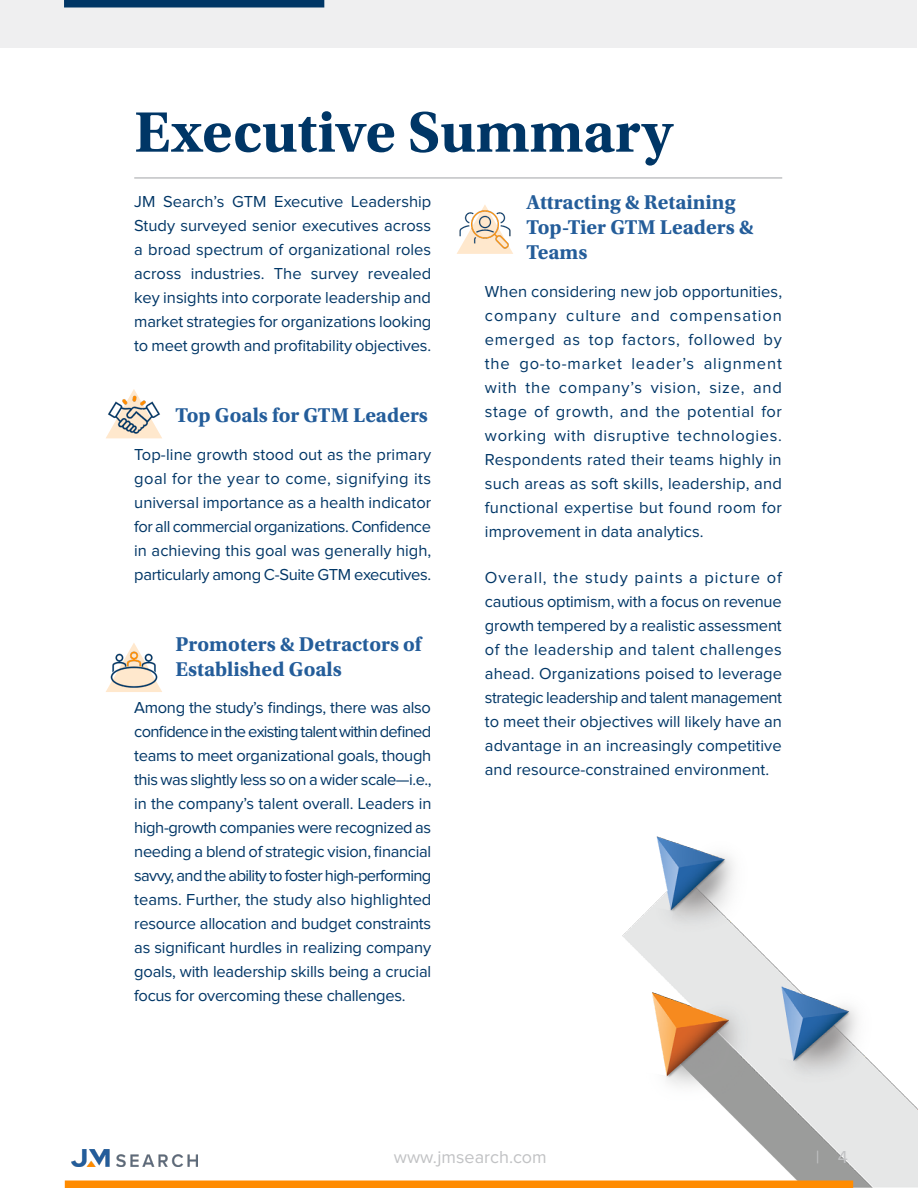
<style>
.page{position:relative;width:918px;height:1188px;background:#fff}
.page>*{position:absolute;margin:0;border:0;box-sizing:border-box;transform-origin:0 0}
.t1{font:700 60px "Utopia Std";color:#003666}
.t2{font:700 21px/25.2px "Utopia Std";color:#245d9a}
.t3{font:18px "Proxima Nova";color:#c1c2c4}
.t4{font:16.5px/24px "Proxima Nova";letter-spacing:-.01em;color:#003666;text-align:justify}
</style>
<div class="page">
<img style="left:622px;top:836px;width:296px;height:351px">
<img style="left:72px;top:1149px;width:126px;height:17px">
<div style="left:65px;top:1180px;width:788px;height:8px;background:#ff8b00"></div>
<div style="left:0;top:0;width:916px;height:48px;background:#efeff0"></div>
<div style="left:64px;top:0;width:260px;height:8px;background:#003666"></div>
<svg style="left:106px;top:389px;width:56px;height:49px"></svg>
<hr style="left:134px;top:177px;width:648px;height:2px;background:#c1c2c4">
<img style="left:107px;top:394px;width:54px;height:40px">
<svg style="left:106px;top:643px;width:56px;height:49px"></svg>
<img style="left:106px;top:647px;width:56px;height:41px">
<svg style="left:457px;top:205px;width:56px;height:49px"></svg>
<img style="left:457px;top:209px;width:56px;height:41px">
<h1 class="t1" style="left:134px;top:97px;width:540px">Executive Summary</h1>
<p class="t4" style="left:134px;top:191px;width:299px">JM Search’s GTM Executive Leadership Study surveyed senior executives across a broad spectrum of organizational roles across industries. The survey revealed key insights into corporate leadership and market strategies for organizations looking to meet growth and profitability objectives.</p>
<p class="t2" style="left:527px;top:190px;width:229px">Attracting &amp; Retaining<br>Top-Tier GTM Leaders &amp;<br>Teams</p>
<p class="t4" style="left:485px;top:280px;width:299px">When considering new job opportunities, company culture and compensation emerged as top factors, followed by the go-to-market leader’s alignment with the company’s vision, size, and stage of growth, and the potential for working with disruptive technologies.<br>Respondents rated their teams highly in such areas as soft skills, leadership, and functional expertise but found room for improvement in data analytics.</p>
<p class="t4" style="left:485px;top:566px;width:299px">Overall, the study paints a picture of cautious optimism, with a focus on revenue growth tempered by a realistic assessment of the leadership and talent challenges ahead. Organizations poised to leverage strategic leadership and talent management to meet their objectives will likely have an advantage in an increasingly competitive and resource-constrained environment.</p>
<p class="t2" style="left:176px;top:403px;width:254px">Top Goals for GTM Leaders</p>
<p class="t4" style="left:134px;top:443px;width:299px">Top-line growth stood out as the primary goal for the year to come, signifying its universal importance as a health indicator for all commercial organizations. Confidence in achieving this goal was generally high, particularly among C-Suite GTM executives.</p>
<p class="t2" style="left:176px;top:631px;width:248px">Promoters &amp; Detractors of<br>Established Goals</p>
<p class="t4" style="left:134px;top:696px;width:299px">Among the study’s findings, there was also confidence in the existing talent within defined teams to meet organizational goals, though this was slightly less so on a wider scale—i.e., in the company’s talent overall. Leaders in high-growth companies were recognized as needing a blend of strategic vision, financial savvy, and the ability to foster high-performing teams. Further, the study also highlighted resource allocation and budget constraints as significant hurdles in realizing company goals, with leadership skills being a crucial focus for overcoming these challenges.</p>
<p class="t3" style="left:394px;top:1149px;width:154px">www.jmsearch.com</p>
<p class="t3" style="left:816px;top:1149px;width:33px">| 4</p>
</div>
